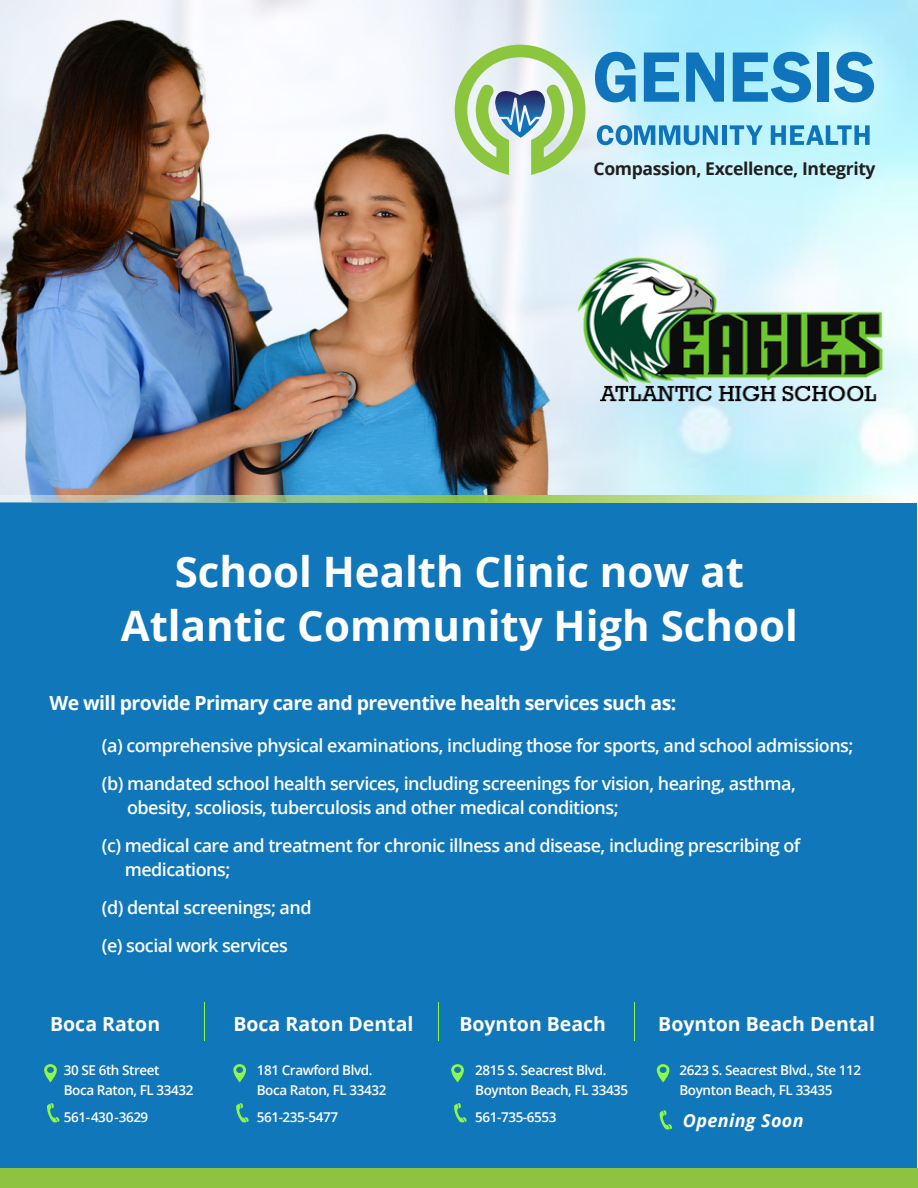
<style>
.page{position:relative;width:918px;height:1188px;background:#fff}
.page>*{position:absolute;margin:0;border:0;box-sizing:border-box;transform-origin:0 0}
.COLUMN_1_T{font:700 42px "Open Sans";color:#fff}
.T_1{font:700 19.5px "Open Sans";letter-spacing:-.03em;color:#fff}
.COLUMN_1_T-2{font:700 19.5px "Open Sans";color:#fff}
.T_1-2{font:600 18px/24px "Open Sans";letter-spacing:-.03em;color:#fff}
.COLUMN_1_T-3{font:italic 700 18px "Open Sans";letter-spacing:.02em;color:#fff}
.COLUMN_1_T-4{font:700 17.55px "Open Sans";letter-spacing:-.02em;color:#231f20}
.T_1-3{font:600 13.5px "Open Sans";letter-spacing:-.03em;color:#fff}
</style>
<div class="page">
<img style="left:639px;top:0;width:278px;height:495px">
<img style="left:0;top:0;width:639px;height:502px">
<div style="left:1px;top:502px;width:916px;height:686px;background:#0f77ba"></div>
<svg style="left:1px;top:495px;width:896px;height:7px"></svg>
<svg style="left:455px;top:45px;width:131px;height:130px"></svg>
<svg style="left:597px;top:125px;width:121px;height:20px"></svg>
<div style="left:722px;top:125px;width:5px;height:20px;background:#1074bc"></div>
<svg style="left:730px;top:125px;width:33px;height:20px"></svg>
<svg style="left:771px;top:125px;width:99px;height:20px"></svg>
<svg style="left:595px;top:52px;width:41px;height:50px"></svg>
<svg style="left:644px;top:52px;width:35px;height:50px"></svg>
<svg style="left:686px;top:52px;width:38px;height:50px"></svg>
<svg style="left:733px;top:52px;width:78px;height:50px"></svg>
<div style="left:818px;top:52px;width:11px;height:50px;background:#1074bc"></div>
<svg style="left:834px;top:52px;width:40px;height:50px"></svg>
<div style="left:1px;top:1169px;width:917px;height:19px;background:#8ec342"></div>
<img style="left:576px;top:248px;width:311px;height:168px">
<svg style="left:233px;top:1064px;width:13px;height:18px"></svg>
<svg style="left:236px;top:1103px;width:13px;height:19px"></svg>
<svg style="left:451px;top:1064px;width:13px;height:18px"></svg>
<svg style="left:454px;top:1103px;width:13px;height:19px"></svg>
<svg style="left:657px;top:1064px;width:12px;height:18px"></svg>
<svg style="left:660px;top:1110px;width:12px;height:20px"></svg>
<svg style="left:44px;top:1064px;width:13px;height:18px"></svg>
<svg style="left:47px;top:1103px;width:13px;height:19px"></svg>
<hr style="left:205px;top:1002px;width:1px;height:38px;background:#8df845">
<hr style="left:438px;top:1002px;width:1px;height:38px;background:#8df845">
<hr style="left:634px;top:1002px;width:1px;height:38px;background:#8df845">
<p class="COLUMN_1_T-4" style="left:593px;top:156px;width:284px">Compassion, Excellence, Integrity</p>
<p class="COLUMN_1_T" style="left:175px;top:542px;width:571px">School Health Clinic now at</p>
<p class="COLUMN_1_T" style="left:121px;top:596px;width:679px">Atlantic Community High School</p>
<p class="T_1" style="left:49px;top:689px;width:628px">We will provide Primary care and preventive health services such as:</p>
<p class="T_1-2" style="left:102px;top:733px;width:753px">(a) comprehensive physical examinations, including those for sports, and school admissions;</p>
<p class="T_1-2" style="left:127px;top:771px;width:670px;text-indent:-25px">(b) mandated school health services, including screenings for vision, hearing, asthma, obesity, scoliosis, tuberculosis and other medical conditions;</p>
<p class="T_1-2" style="left:125px;top:833px;width:677px;text-indent:-23px">(c) medical care and treatment for chronic illness and disease, including prescribing of medications;</p>
<p class="T_1-2" style="left:102px;top:895px;width:211px">(d) dental screenings; and</p>
<p class="T_1-2" style="left:102px;top:933px;width:187px">(e) social work services</p>
<p class="COLUMN_1_T-2" style="left:50px;top:1010px;width:112px">Boca Raton</p>
<p class="T_1-3" style="left:64px;top:1061px;width:97px">30 SE 6th Street</p>
<p class="T_1-3" style="left:64px;top:1081px;width:131px">Boca Raton, FL 33432</p>
<p class="T_1-3" style="left:64px;top:1108px;width:86px">561-430-3629</p>
<p class="COLUMN_1_T-2" style="left:233px;top:1010px;width:182px">Boca Raton Dental</p>
<p class="T_1-3" style="left:257px;top:1061px;width:117px">181 Crawford Blvd.</p>
<p class="T_1-3" style="left:257px;top:1081px;width:131px">Boca Raton, FL 33432</p>
<p class="T_1-3" style="left:257px;top:1108px;width:83px">561-235-5477</p>
<p class="COLUMN_1_T-2" style="left:459px;top:1010px;width:148px">Boynton Beach</p>
<p class="T_1-3" style="left:475px;top:1061px;width:133px">2815 S. Seacrest Blvd.</p>
<p class="T_1-3" style="left:475px;top:1081px;width:155px">Boynton Beach, FL 33435</p>
<p class="T_1-3" style="left:475px;top:1108px;width:83px">561-735-6553</p>
<p class="COLUMN_1_T-2" style="left:658px;top:1010px;width:218px">Boynton Beach Dental</p>
<p class="T_1-3" style="left:679px;top:1061px;width:183px">2623 S. Seacrest Blvd., Ste 112</p>
<p class="T_1-3" style="left:679px;top:1081px;width:155px">Boynton Beach, FL 33435</p>
<p class="COLUMN_1_T-3" style="left:683px;top:1108px;width:122px">Opening Soon</p>
</div>
